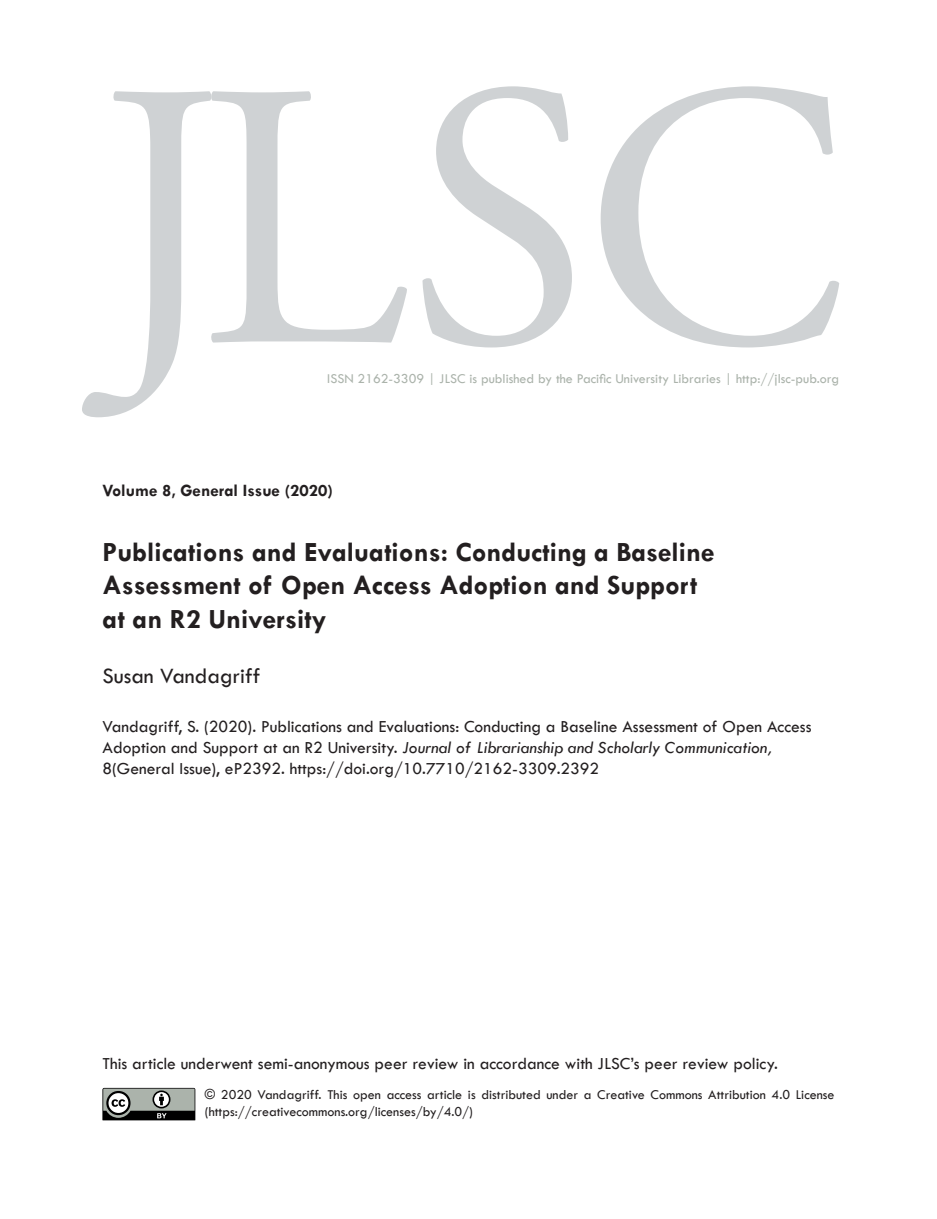
<style>
.page{position:relative;width:937px;height:1219px;background:#fff}
.page>*{position:absolute;margin:0;border:0;box-sizing:border-box;transform-origin:0 0}
.References{font:700 28px/33.6px "Tw Cen";color:#231f20}
.References-2{font:22.75px "Tw Cen";color:#231f20}
.References-3{font:17.5px/21px "Tw Cen";color:#231f20}
.References-4{font:700 17.5px "Tw Cen";color:#231f20}
.t1{font:14px/16.8px "Tw Cen";color:#231f20}
.t2{font:14px "Tw Cen";color:#abb3ab}
.s1{font-style:italic}
</style>
<div class="page">
<svg style="left:82px;top:91px;width:128px;height:326px"></svg>
<svg style="left:210px;top:91px;width:197px;height:251px"></svg>
<svg style="left:422px;top:86px;width:149px;height:261px"></svg>
<svg style="left:600px;top:86px;width:239px;height:261px"></svg>
<svg style="left:102px;top:1087px;width:93px;height:33px;background:#797d79"></svg>
<p class="t2" style="left:327px;top:370px;width:513px">ISSN 2162-3309 | JLSC is published by the Pacific University Libraries | http://jlsc-pub.org</p>
<p class="References-4" style="left:102px;top:479px;width:232px">Volume 8, General Issue (2020)</p>
<p class="References" style="left:102px;top:534px;width:613px">Publications and Evaluations: Conducting a Baseline<br>Assessment of Open Access Adoption and Support</p>
<p class="References" style="left:102px;top:601px;width:225px">at an R2 University</p>
<p class="References-2" style="left:102px;top:661px;width:159px">Susan Vandagriff</p>
<p class="References-3" style="left:102px;top:716px;width:710px">Vandagriff, S. (2020). Publications and Evaluations: Conducting a Baseline Assessment of Open Access<br>Adoption and Support at an R2 University. <span class="s1">Journal of Librarianship and Scholarly Communication,<br></span>8(General Issue), eP2392. https://doi.org/10.7710/2162-3309.2392</p>
<p class="References-3" style="left:102px;top:1053px;width:676px">This article underwent semi-anonymous peer review in accordance with JLSC’s peer review policy.</p>
<p class="t1" style="left:205px;top:1085px;width:631px">© 2020 Vandagriff. This open access article is distributed under a Creative Commons Attribution 4.0 License (https://creativecommons.org/licenses/by/4.0/)</p>
</div>
